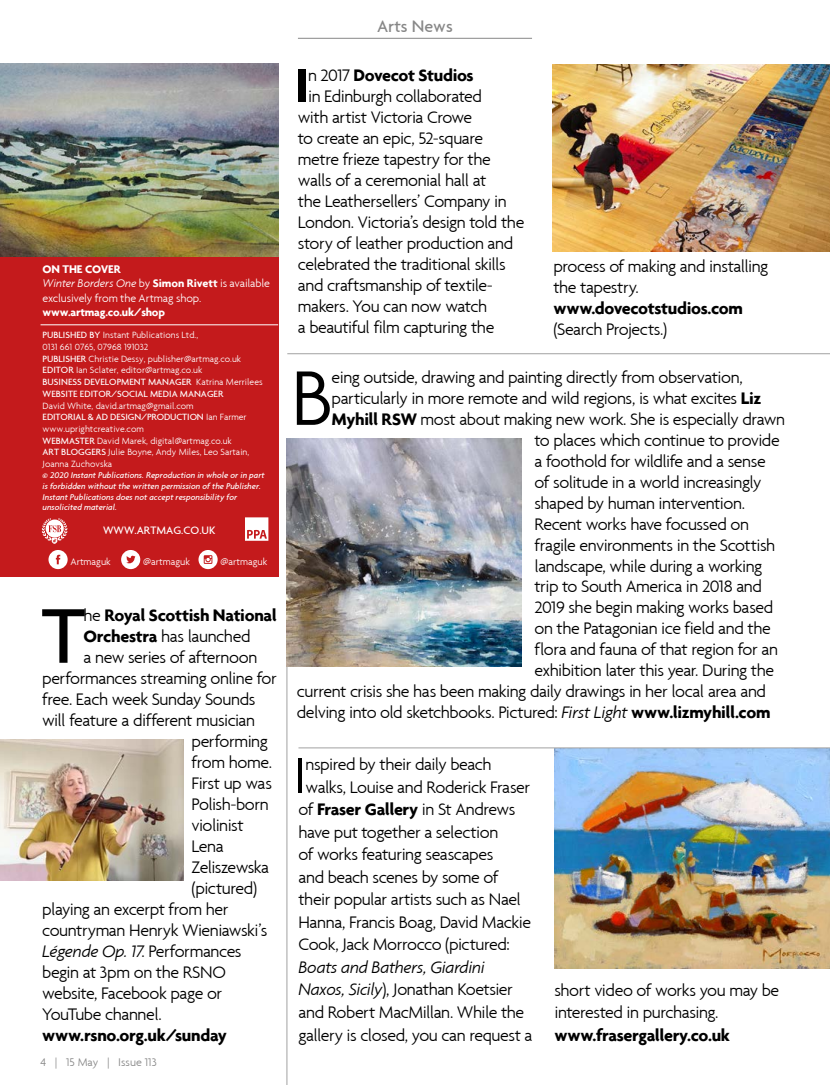
<style>
.page{position:relative;width:830px;height:1085px;background:#fff}
.page>*{position:absolute;margin:0;border:0;box-sizing:border-box;transform-origin:0 0}
.t1{font:500 83.85px "Agenda";color:#000}
.t2{font:300 83.55px "Agenda";color:#000}
.t3{font:300 53.25px "Agenda";color:#000}
.t4{font:700 50.85px "Agenda";color:#000}
.t5{font:300 18px/22.5px "Agenda";letter-spacing:-.03em;color:#000}
.t6{font:700 18px "Agenda";letter-spacing:-.02em;color:#000}
.t7{font:500 18px "Agenda";color:#878787}
.t8{font:300 12px/14.4px "Agenda";letter-spacing:-.015em;color:#fff}
.t9{font:700 12px "Agenda";letter-spacing:-.02em;color:#fff}
.t10{font:300 12px "Agenda";color:#878787}
.t11{font:500 11.7px "Agenda";color:#fff}
.t12{font:300 10.5px "Agenda";color:#fff}
.t13{font:300 9.75px/11.7px "Agenda";color:#fff}
.t14{font:italic 500 9px/10.8px "Agenda";color:#fff}
.s1{font-weight:700}
.s2{font-style:italic}
.s3{font-weight:500}
.s4{font-weight:300}
</style>
<div class="page">
<img style="left:554px;top:748px;width:275px;height:220px">
<hr style="left:298px;top:38px;width:233px;height:1px;background:#878787">
<div style="left:0;top:64px;width:278px;height:513px;background:#c41a1c"></div>
<hr style="left:40px;top:324px;width:238px;height:1px;background:#fff">
<svg style="left:245px;top:517px;width:23px;height:23px"></svg>
<svg style="left:42px;top:518px;width:25px;height:25px"></svg>
<svg style="left:48px;top:550px;width:20px;height:19px"></svg>
<svg style="left:121px;top:550px;width:19px;height:19px"></svg>
<svg style="left:198px;top:550px;width:19px;height:19px"></svg>
<img style="left:0;top:64px;width:278px;height:192px">
<img style="left:0;top:739px;width:183px;height:141px">
<img style="left:552px;top:65px;width:277px;height:186px">
<hr style="left:298px;top:747px;width:531px;height:1px;background:#a1a1a1">
<hr style="left:287px;top:353px;width:542px;height:1px;background:#a1a1a1">
<hr style="left:286px;top:450px;width:1px;height:634px;background:#a1a1a1">
<img style="left:286px;top:439px;width:235px;height:227px">
<p class="t8" style="left:43px;top:261px;width:229px"><span class="s1">ON THE COVER<br></span><span class="s2">Winter Borders One</span> by <span class="s1">Simon Rivett</span> is available exclusively from the Artmag shop.</p>
<p class="t9" style="left:43px;top:305px;width:124px">www.artmag.co.uk/shop</p>
<p class="t13" style="left:43px;top:329px;width:221px"><span class="s3">PUBLISHED BY</span> Instant Publications Ltd.,<br>0131 661 0765, 07968 191032<br><span class="s3">PUBLISHER</span> Christie Dessy, publisher@artmag.co.uk <span class="s3">EDITOR</span> Ian Sclater, editor@artmag.co.uk<br><span class="s3">BUSINESS DEVELOPMENT MANAGER</span> Katrina Merrilees <span class="s3">WEBSITE EDITOR/SOCIAL MEDIA MANAGER</span></p>
<p class="t13" style="left:43px;top:399px;width:208px">David White, david.artmag@gmail.com<br><span class="s3">EDITORIAL &amp; AD DESIGN/PRODUCTION</span> Ian Farmer www.uprightcreative.com<br><span class="s3">WEBMASTER</span> David Marek, digital@artmag.co.uk <span class="s3">ART BLOGGERS</span> Julie Boyne, Andy Miles, Leo Sartain, Joanna Zuchovska</p>
<p class="t14" style="left:43px;top:469px;width:223px">© 2020 Instant Publications. Reproduction in whole or in part is forbidden without the written permission of the Publisher.<br>Instant Publications does not accept responsibility for unsolicited material.</p>
<p class="t11" style="left:103px;top:523px;width:114px">WWW.ARTMAG.CO.UK</p>
<p class="t12" style="left:70px;top:555px;width:42px">Artmaguk</p>
<p class="t12" style="left:143px;top:555px;width:48px">@artmaguk</p>
<p class="t12" style="left:220px;top:555px;width:48px">@artmaguk</p>
<h1 class="t1" style="left:42px;top:584px;width:45px">T</h1>
<p class="t6" style="left:83px;top:604px;width:195px"><span class="s4">he</span> Royal Scottish National</p>
<p class="t5" style="left:83px;top:624px;width:168px"><span class="s1">Orchestra</span> has launched</p>
<p class="t5" style="left:83px;top:645px;width:175px">a new series of afternoon</p>
<p class="t5" style="left:42px;top:666px;width:236px">performances streaming online for</p>
<p class="t5" style="left:42px;top:687px;width:215px">free. Each week Sunday Sounds</p>
<p class="t5" style="left:42px;top:708px;width:214px">will feature a different musician</p>
<p class="t5" style="left:191px;top:729px;width:78px">performing</p>
<p class="t5" style="left:191px;top:750px;width:82px">from home.</p>
<p class="t5" style="left:191px;top:771px;width:82px">First up was</p>
<p class="t5" style="left:191px;top:792px;width:79px">Polish-born</p>
<p class="t5" style="left:191px;top:813px;width:54px">violinist</p>
<p class="t5" style="left:191px;top:834px;width:34px">Lena</p>
<p class="t5" style="left:191px;top:855px;width:79px">Zeliszewska</p>
<p class="t5" style="left:191px;top:876px;width:67px">(pictured)</p>
<p class="t5" style="left:42px;top:897px;width:188px">playing an excerpt from her</p>
<p class="t5" style="left:42px;top:918px;width:226px">countryman Henryk Wieniawski’s</p>
<p class="t5" style="left:42px;top:939px;width:201px"><span class="s2">Légende Op. 17</span>. Performances</p>
<p class="t5" style="left:42px;top:960px;width:185px">begin at 3pm on the RSNO</p>
<p class="t5" style="left:42px;top:981px;width:181px">website, Facebook page or</p>
<p class="t5" style="left:42px;top:1002px;width:121px">YouTube channel.</p>
<p class="t6" style="left:42px;top:1024px;width:186px">www.rsno.org.uk/sunday</p>
<p class="t10" style="left:40px;top:1054px;width:118px">4 | 15 May | Issue 113</p>
<p class="t7" style="left:377px;top:15px;width:77px">Arts News</p>
<h3 class="t4" style="left:294px;top:55px;width:16px">I</h3>
<p class="t6" style="left:308px;top:64px;width:167px"><span class="s4">n 2017</span> Dovecot Studios</p>
<p class="t5" style="left:308px;top:85px;width:175px">in Edinburgh collaborated</p>
<p class="t5" style="left:298px;top:106px;width:176px">with artist Victoria Crowe</p>
<p class="t5" style="left:298px;top:127px;width:187px">to create an epic, 52-square</p>
<p class="t5" style="left:298px;top:148px;width:194px">metre frieze tapestry for the</p>
<p class="t5" style="left:298px;top:169px;width:190px">walls of a ceremonial hall at</p>
<p class="t5" style="left:298px;top:190px;width:210px">the Leathersellers’ Company in</p>
<p class="t5" style="left:298px;top:211px;width:228px">London. Victoria’s design told the</p>
<p class="t5" style="left:298px;top:232px;width:217px">story of leather production and</p>
<p class="t5" style="left:298px;top:253px;width:209px">celebrated the traditional skills</p>
<p class="t5" style="left:298px;top:274px;width:196px">and craftsmanship of textile-</p>
<p class="t5" style="left:298px;top:295px;width:191px">makers. You can now watch</p>
<p class="t5" style="left:298px;top:316px;width:198px">a beautiful film capturing the</p>
<p class="t5" style="left:553px;top:255px;width:216px;line-height:21px">process of making and installing the tapestry.</p>
<p class="t6" style="left:553px;top:297px;width:191px">www.dovecotstudios.com</p>
<p class="t5" style="left:553px;top:317px;width:115px">(Search Projects.)</p>
<h2 class="t2" style="left:291px;top:349px;width:44px">B</h2>
<p class="t5" style="left:331px;top:365px;width:412px">eing outside, drawing and painting directly from observation,</p>
<p class="t5" style="left:331px;top:386px;width:431px">particularly in more remote and wild regions, is what excites <span class="s1">Liz</span></p>
<p class="t5" style="left:331px;top:407px;width:455px"><span class="s1">Myhill RSW</span> most about making new work. She is especially drawn</p>
<p class="t5" style="left:534px;top:428px;width:247px">to places which continue to provide</p>
<p class="t5" style="left:534px;top:449px;width:233px">a foothold for wildlife and a sense</p>
<p class="t5" style="left:534px;top:470px;width:228px">of solitude in a world increasingly</p>
<p class="t5" style="left:534px;top:491px;width:212px">shaped by human intervention.</p>
<p class="t5" style="left:534px;top:512px;width:216px">Recent works have focussed on</p>
<p class="t5" style="left:534px;top:533px;width:242px">fragile environments in the Scottish</p>
<p class="t5" style="left:534px;top:554px;width:229px">landscape, while during a working</p>
<p class="t5" style="left:534px;top:575px;width:229px">trip to South America in 2018 and</p>
<p class="t5" style="left:534px;top:596px;width:240px">2019 she begin making works based</p>
<p class="t5" style="left:534px;top:617px;width:238px">on the Patagonian ice field and the</p>
<p class="t5" style="left:534px;top:638px;width:245px">flora and fauna of that region for an</p>
<p class="t5" style="left:534px;top:658px;width:241px">exhibition later this year. During the</p>
<p class="t5" style="left:297px;top:679px;width:470px">current crisis she has been making daily drawings in her local area and</p>
<p class="t5" style="left:297px;top:700px;width:475px">delving into old sketchbooks. Pictured: <span class="s2">First Light</span> <span class="s1">www.lizmyhill.com</span></p>
<h3 class="t3" style="left:294px;top:744px;width:14px">I</h3>
<p class="t5" style="left:305px;top:752px;width:187px">nspired by their daily beach</p>
<p class="t5" style="left:305px;top:775px;width:226px">walks, Louise and Roderick Fraser</p>
<p class="t5" style="left:298px;top:797px;width:218px">of <span class="s1">Fraser Gallery</span> in St Andrews</p>
<p class="t5" style="left:298px;top:820px;width:201px">have put together a selection</p>
<p class="t5" style="left:298px;top:842px;width:196px">of works featuring seascapes</p>
<p class="t5" style="left:298px;top:865px;width:201px">and beach scenes by some of</p>
<p class="t5" style="left:298px;top:887px;width:224px">their popular artists such as Nael</p>
<p class="t5" style="left:298px;top:910px;width:234px">Hanna, Francis Boag, David Mackie</p>
<p class="t5" style="left:298px;top:932px;width:213px">Cook, Jack Morrocco (pictured:</p>
<p class="t5" style="left:298px;top:955px;width:235px"><span class="s2">Boats and Bathers, Giardini<br>Naxos, Sicily</span>), Jonathan Koetsier and Robert MacMillan. While the gallery is closed, you can request a</p>
<p class="t5" style="left:554px;top:978px;width:226px">short video of works you may be interested in purchasing.</p>
<p class="t6" style="left:554px;top:1023px;width:177px">www.frasergallery.co.uk</p>
</div>
